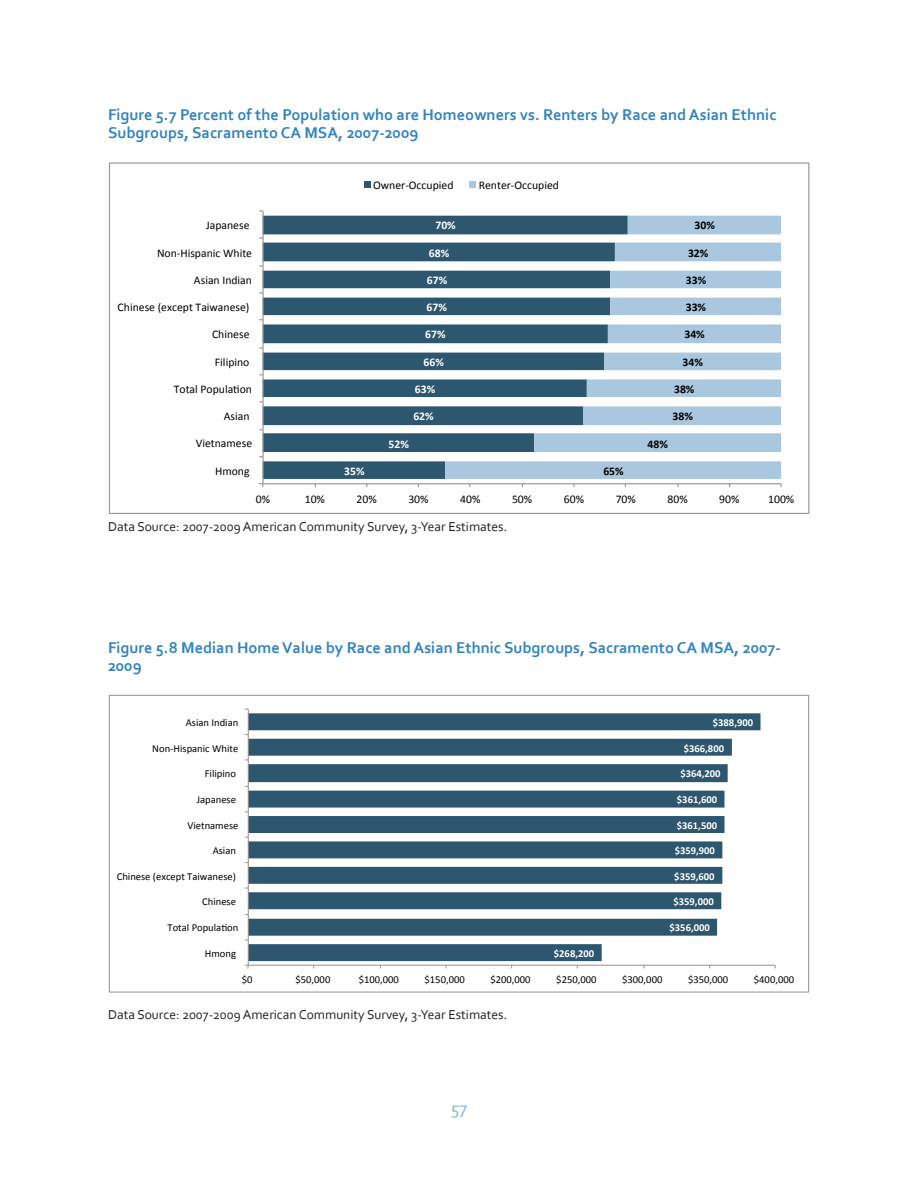
<style>
.page{position:relative;width:918px;height:1188px;background:#fff}
.page>*{position:absolute;margin:0;border:0;box-sizing:border-box;transform-origin:0 0}
.t1{font:18px "Corbel";color:#81b5d8}
.Table_Title{font:700 16.35px/17.9px "Corbel";color:#3183bf}
.Footnote_for_figures{font:13.5px "Corbel";color:#231f20}
.t2{font:11.7px "Calibri";color:#000}
.t3{font:700 11.7px "Calibri";color:#fff}
.t4{font:700 11.7px "Calibri";color:#000}
.t5{font:10.65px "Calibri";color:#000}
.t6{font:700 10.65px "Calibri";color:#fff}
</style>
<div class="page">
<svg style="left:264px;top:216px;width:181px;height:263px;fill:#2d566f"></svg>
<svg style="left:445px;top:216px;width:336px;height:263px"></svg>
<hr style="left:263px;top:483px;width:518px;height:1px;background:#979797">
<hr style="left:262px;top:211px;width:2px;height:273px;background:#979797">
<div style="left:364px;top:181px;width:7px;height:6px;background:#2d566f"></div>
<svg style="left:470px;top:181px;width:6px;height:6px"></svg>
<svg style="left:249px;top:713px;width:511px;height:248px;fill:#2d566f"></svg>
<hr style="left:248px;top:965px;width:527px;height:1px;background:#979797">
<hr style="left:248px;top:709px;width:1px;height:256px;background:#979797">
<p class="Table_Title" style="left:108px;top:105px;width:670px">Figure 5.7 Percent of the Population who are Homeowners vs. Renters by Race and Asian Ethnic<br>Subgroups, Sacramento CA MSA, 2007-2009</p>
<p class="t2" style="left:373px;top:177px;width:82px">Owner--‐Occupied</p>
<p class="t2" style="left:479px;top:177px;width:82px">Renter--‐Occupied</p>
<p class="t2" style="left:206px;top:218px;width:45px">Japanese</p>
<p class="t3" style="left:435px;top:218px;width:22px">70%</p>
<p class="t4" style="left:695px;top:218px;width:22px">30%</p>
<p class="t2" style="left:157px;top:245px;width:97px">Non--‐Hispanic White</p>
<p class="t3" style="left:429px;top:245px;width:22px">68%</p>
<p class="t4" style="left:688px;top:245px;width:22px">32%</p>
<p class="t2" style="left:194px;top:273px;width:60px">Asian Indian</p>
<p class="t3" style="left:427px;top:273px;width:22px">67%</p>
<p class="t4" style="left:686px;top:273px;width:22px">33%</p>
<p class="t2" style="left:118px;top:300px;width:133px">Chinese (except Taiwanese)</p>
<p class="t3" style="left:427px;top:300px;width:22px">67%</p>
<p class="t4" style="left:686px;top:300px;width:22px">33%</p>
<p class="t2" style="left:212px;top:327px;width:39px">Chinese</p>
<p class="t3" style="left:425px;top:327px;width:22px">67%</p>
<p class="t4" style="left:684px;top:327px;width:22px">34%</p>
<p class="t2" style="left:215px;top:354px;width:36px">Filipino</p>
<p class="t3" style="left:424px;top:354px;width:22px">66%</p>
<p class="t4" style="left:683px;top:354px;width:22px">34%</p>
<p class="t2" style="left:174px;top:382px;width:80px">Total Popula&gt;on</p>
<p class="t3" style="left:415px;top:382px;width:22px">63%</p>
<p class="t4" style="left:674px;top:382px;width:22px">38%</p>
<p class="t2" style="left:224px;top:409px;width:27px">Asian</p>
<p class="t3" style="left:413px;top:409px;width:22px">62%</p>
<p class="t4" style="left:673px;top:409px;width:22px">38%</p>
<p class="t2" style="left:196px;top:436px;width:58px">Vietnamese</p>
<p class="t3" style="left:389px;top:436px;width:22px">52%</p>
<p class="t4" style="left:648px;top:436px;width:22px">48%</p>
<p class="t2" style="left:215px;top:463px;width:36px">Hmong</p>
<p class="t3" style="left:344px;top:463px;width:22px">35%</p>
<p class="t4" style="left:603px;top:463px;width:22px">65%</p>
<p class="t2" style="left:256px;top:492px;width:16px">0%</p>
<p class="t2" style="left:305px;top:492px;width:22px">10%</p>
<p class="t2" style="left:357px;top:492px;width:22px">20%</p>
<p class="t2" style="left:408px;top:492px;width:22px">30%</p>
<p class="t2" style="left:460px;top:492px;width:22px">40%</p>
<p class="t2" style="left:512px;top:492px;width:22px">50%</p>
<p class="t2" style="left:564px;top:492px;width:22px">60%</p>
<p class="t2" style="left:616px;top:492px;width:22px">70%</p>
<p class="t2" style="left:667px;top:492px;width:22px">80%</p>
<p class="t2" style="left:719px;top:492px;width:22px">90%</p>
<p class="t2" style="left:768px;top:492px;width:28px">100%</p>
<p class="Footnote_for_figures" style="left:108px;top:518px;width:401px">Data Source: 2007-2009 American Community Survey, 3-Year Estimates.</p>
<p class="Table_Title" style="left:108px;top:638px;width:674px">Figure 5.8 Median Home Value by Race and Asian Ethnic Subgroups, Sacramento CA MSA, 2007-<br>2009</p>
<p class="t5" style="left:186px;top:716px;width:54px">Asian Indian</p>
<p class="t6" style="left:713px;top:716px;width:42px">$388,900</p>
<p class="t5" style="left:152px;top:741px;width:88px">Non--‐Hispanic White</p>
<p class="t6" style="left:684px;top:741px;width:42px">$366,800</p>
<p class="t5" style="left:205px;top:767px;width:33px">Filipino</p>
<p class="t6" style="left:680px;top:767px;width:42px">$364,200</p>
<p class="t5" style="left:197px;top:793px;width:41px">Japanese</p>
<p class="t6" style="left:677px;top:793px;width:42px">$361,600</p>
<p class="t5" style="left:187px;top:818px;width:53px">Vietnamese</p>
<p class="t6" style="left:677px;top:818px;width:42px">$361,500</p>
<p class="t5" style="left:213px;top:844px;width:25px">Asian</p>
<p class="t6" style="left:675px;top:844px;width:42px">$359,900</p>
<p class="t5" style="left:117px;top:870px;width:121px">Chinese (except Taiwanese)</p>
<p class="t6" style="left:674px;top:869px;width:42px">$359,600</p>
<p class="t5" style="left:202px;top:895px;width:35px">Chinese</p>
<p class="t6" style="left:674px;top:895px;width:42px">$359,000</p>
<p class="t5" style="left:168px;top:921px;width:72px">Total Popula6on</p>
<p class="t6" style="left:670px;top:921px;width:42px">$356,000</p>
<p class="t5" style="left:205px;top:946px;width:33px">Hmong</p>
<p class="t6" style="left:554px;top:946px;width:42px">$268,200</p>
<p class="t5" style="left:242px;top:972px;width:12px">$0</p>
<p class="t5" style="left:296px;top:972px;width:36px">$50,000</p>
<p class="t5" style="left:359px;top:972px;width:42px">$100,000</p>
<p class="t5" style="left:425px;top:972px;width:42px">$150,000</p>
<p class="t5" style="left:490px;top:972px;width:42px">$200,000</p>
<p class="t5" style="left:556px;top:972px;width:42px">$250,000</p>
<p class="t5" style="left:622px;top:972px;width:42px">$300,000</p>
<p class="t5" style="left:688px;top:972px;width:42px">$350,000</p>
<p class="t5" style="left:754px;top:972px;width:42px">$400,000</p>
<p class="Footnote_for_figures" style="left:108px;top:1006px;width:401px">Data Source: 2007-2009 American Community Survey, 3-Year Estimates.</p>
<p class="t1" style="left:451px;top:1097px;width:18px">57</p>
</div>
